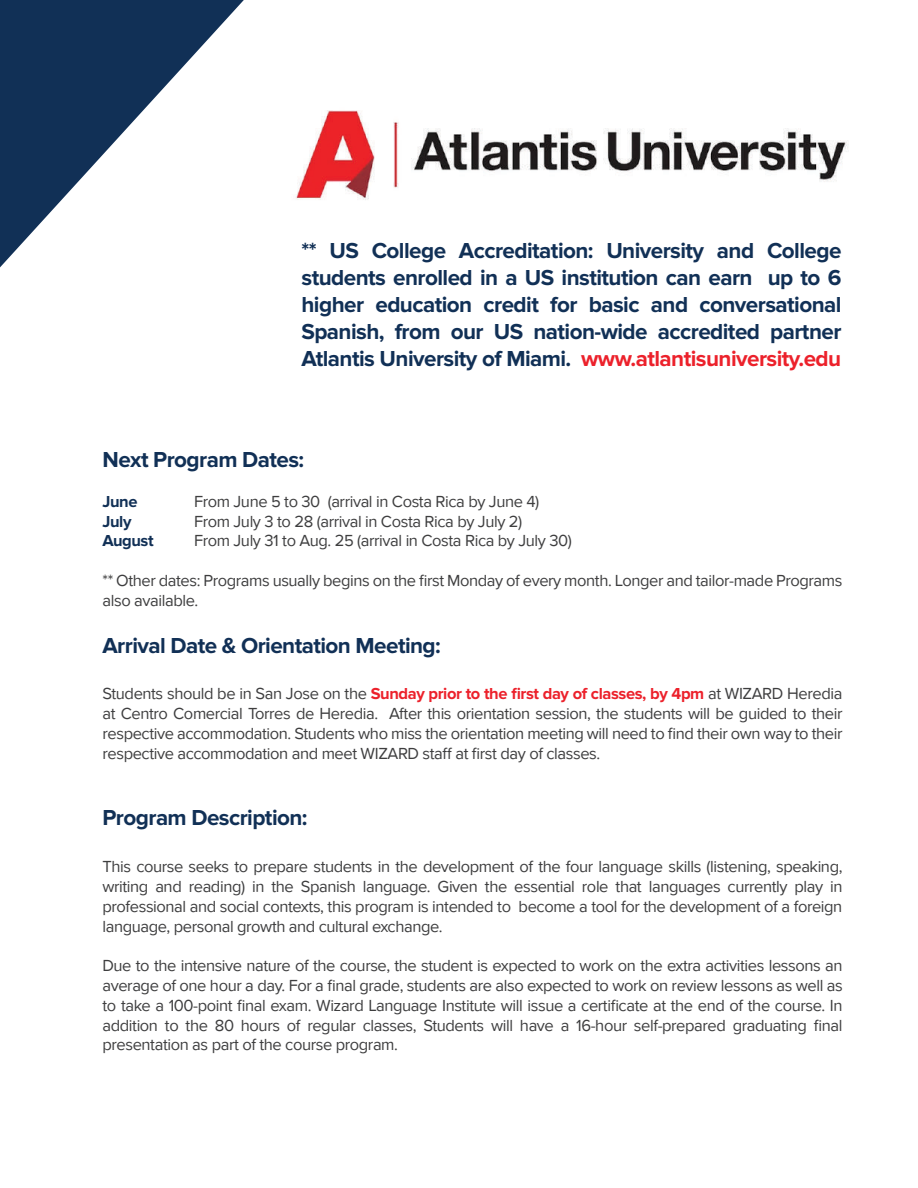
<style>
.page{position:relative;width:918px;height:1188px;background:#fff}
.page>*{position:absolute;margin:0;border:0;box-sizing:border-box;transform-origin:0 0}
.t1{font:700 22.5px/27px "Proxima Nova";letter-spacing:-.025em;color:#113056;text-align:justify}
.t2{font:16.5px/19.8px "Proxima Nova";letter-spacing:-.025em;color:#3e3e3f;text-align:justify}
.t3{font:700 16.5px "Proxima Nova";letter-spacing:-.025em;color:#113056}
.s1{color:#ec212b}
.s2{font-weight:700;color:#ec212b}
</style>
<div class="page">
<svg style="left:0;top:0;width:244px;height:267px;fill:#113056"></svg>
<img style="left:296px;top:110px;width:552px;height:90px">
<p class="t1" style="left:302px;top:237px;width:542px">** US College Accreditation: University and College students enrolled in a US institution can earn up to 6 higher education credit for basic and conversational Spanish, from our US nation-wide accredited partner Atlantis University of Miami. <span class="s1">www.atlantisuniversity.edu</span></p>
<h1 class="t1" style="left:103px;top:447px;width:203px">Next Program Dates:</h1>
<p class="t3" style="left:103px;top:492px;width:37px">June</p>
<p class="t2" style="left:194px;top:491px;width:347px">From June 5 to 30 (arrival in Costa Rica by June 4)</p>
<p class="t3" style="left:103px;top:512px;width:30px">July</p>
<p class="t2" style="left:194px;top:511px;width:330px">From July 3 to 28 (arrival in Costa Rica by July 2)</p>
<p class="t3" style="left:103px;top:531px;width:53px">August</p>
<p class="t2" style="left:194px;top:530px;width:379px">From July 31 to Aug. 25 (arrival in Costa Rica by July 30)</p>
<p class="t2" style="left:103px;top:570px;width:742px">** Other dates: Programs usually begins on the first Monday of every month. Longer and tailor-made Programs also available.</p>
<h1 class="t1" style="left:103px;top:632px;width:340px">Arrival Date &amp; Orientation Meeting:</h1>
<p class="t2" style="left:103px;top:683px;width:742px">Students should be in San Jose on the <span class="s2">Sunday prior to the first day of classes, by 4pm</span> at WIZARD Heredia at Centro Comercial Torres de Heredia. After this orientation session, the students will be guided to their respective accommodation. Students who miss the orientation meeting will need to find their own way to their respective accommodation and meet WIZARD staff at first day of classes.</p>
<h1 class="t1" style="left:103px;top:805px;width:207px">Program Description:</h1>
<p class="t2" style="left:103px;top:856px;width:742px">This course seeks to prepare students in the development of the four language skills (listening, speaking, writing and reading) in the Spanish language. Given the essential role that languages currently play in professional and social contexts, this program is intended to become a tool for the development of a foreign language, personal growth and cultural exchange.</p>
<p class="t2" style="left:103px;top:955px;width:742px">Due to the intensive nature of the course, the student is expected to work on the extra activities lessons an average of one hour a day. For a final grade, students are also expected to work on review lessons as well as to take a 100-point final exam. Wizard Language Institute will issue a certificate at the end of the course. In addition to the 80 hours of regular classes, Students will have a 16-hour self-prepared graduating final presentation as part of the course program.</p>
</div>
